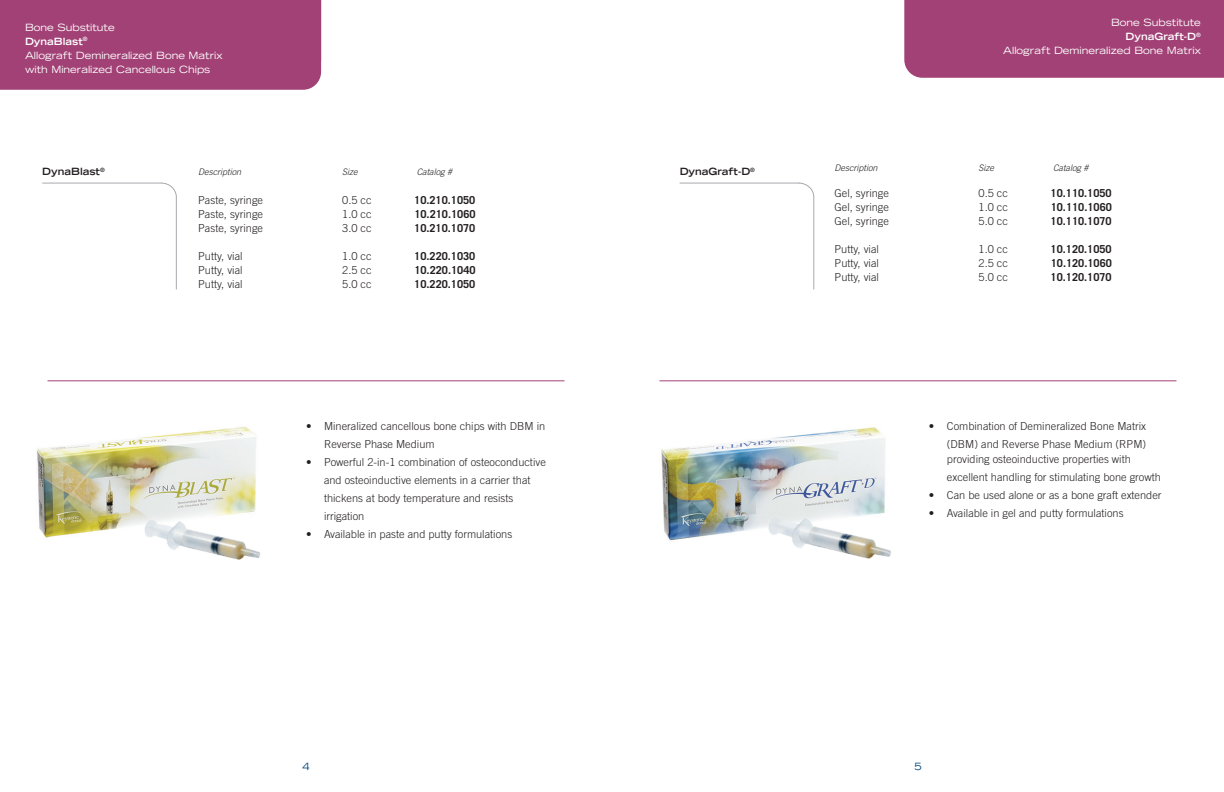
<style>
.page{position:relative;width:1224px;height:792px;background:#fff}
.page>*{position:absolute;margin:0;border:0;box-sizing:border-box;transform-origin:0 0}
.t1{font:300 11px/18px "Trade Gothic LT Std";color:#231f20}
.t2{font:700 11px "Trade Gothic LT Std";color:#231f20}
.t3{font:expanded 10px/14px "Trade Gothic LT Std";color:#fff;text-align:right}
.t4{font:700 expanded 10px "Trade Gothic LT Std";color:#231f20}
.t5{font:expanded 10px "Trade Gothic LT Std";color:#00467e}
.t6{font:italic 300 9px "Trade Gothic LT Std";color:#231f20}
.s1{font-weight:700}
</style>
<div class="page">
<div style="left:904px;top:0;width:320px;height:78px;background:#a14176"></div>
<div style="left:0;top:0;width:321px;height:90px;background:#a14176"></div>
<img style="left:661px;top:427px;width:224px;height:114px">
<img style="left:746px;top:466px;width:145px;height:93px">
<img style="left:36px;top:426px;width:220px;height:112px">
<img style="left:123px;top:472px;width:138px;height:88px">
<hr style="left:42px;top:183px;width:120px;height:1px;background:#a8a9ad">
<svg style="left:160px;top:182px;width:17px;height:16px"></svg>
<hr style="left:176px;top:197px;width:1px;height:92px;background:#a8a9ad">
<hr style="left:680px;top:183px;width:119px;height:1px;background:#a8a9ad">
<svg style="left:798px;top:182px;width:17px;height:16px"></svg>
<hr style="left:813px;top:197px;width:1px;height:92px;background:#a8a9ad">
<hr style="left:48px;top:381px;width:516px;height:1px;background:#a14176">
<hr style="left:660px;top:381px;width:516px;height:1px;background:#a14176">
<p class="t3" style="left:25px;top:20px;width:199px;text-align:left">Bone Substitute<br><span class="s1">DynaBlast</span><sup>®<br></sup>Allograft Demineralized Bone Matrix with Mineralized Cancellous Chips</p>
<p class="t4" style="left:42px;top:165px;width:64px">DynaBlast<sup>®</sup></p>
<p class="t6" style="left:198px;top:166px;width:45px">Description</p>
<p class="t6" style="left:342px;top:166px;width:17px">Size</p>
<p class="t6" style="left:417px;top:166px;width:37px">Catalog #</p>
<p class="t1" style="left:198px;top:191px;width:66px">Paste, syringe</p>
<p class="t1" style="left:342px;top:191px;width:31px">0.5 cc</p>
<p class="t2" style="left:414px;top:193px;width:63px">10.210.1050</p>
<p class="t1" style="left:198px;top:205px;width:66px">Paste, syringe</p>
<p class="t1" style="left:342px;top:205px;width:31px">1.0 cc</p>
<p class="t2" style="left:414px;top:207px;width:63px">10.210.1060</p>
<p class="t1" style="left:198px;top:219px;width:66px">Paste, syringe</p>
<p class="t1" style="left:342px;top:219px;width:31px">3.0 cc</p>
<p class="t2" style="left:414px;top:221px;width:63px">10.210.1070</p>
<p class="t1" style="left:198px;top:247px;width:46px">Putty, vial</p>
<p class="t1" style="left:342px;top:247px;width:31px">1.0 cc</p>
<p class="t2" style="left:414px;top:249px;width:63px">10.220.1030</p>
<p class="t1" style="left:198px;top:261px;width:46px">Putty, vial</p>
<p class="t1" style="left:342px;top:261px;width:31px">2.5 cc</p>
<p class="t2" style="left:414px;top:263px;width:63px">10.220.1040</p>
<p class="t1" style="left:198px;top:275px;width:46px">Putty, vial</p>
<p class="t1" style="left:342px;top:275px;width:31px">5.0 cc</p>
<p class="t2" style="left:414px;top:277px;width:63px">10.220.1050</p>
<p class="t1" style="left:324px;top:417px;width:223px;text-indent:-18px">• Mineralized cancellous bone chips with DBM in<br>Reverse Phase Medium</p>
<p class="t1" style="left:324px;top:453px;width:223px;text-indent:-18px">• Powerful 2-in-1 combination of osteoconductive and osteoinductive elements in a carrier that thickens at body temperature and resists irrigation</p>
<p class="t1" style="left:306px;top:525px;width:208px">• Available in paste and putty formulations</p>
<p class="t4" style="left:680px;top:165px;width:77px">DynaGraft-D<sup>®</sup></p>
<p class="t3" style="left:1003px;top:15px;width:199px">Bone Substitute<br><span class="s1">DynaGraft-D</span><sup>®<br></sup>Allograft Demineralized Bone Matrix</p>
<p class="t6" style="left:835px;top:163px;width:45px">Description</p>
<p class="t6" style="left:979px;top:163px;width:17px">Size</p>
<p class="t6" style="left:1053px;top:163px;width:37px">Catalog #</p>
<p class="t1" style="left:835px;top:184px;width:56px">Gel, syringe</p>
<p class="t1" style="left:979px;top:184px;width:31px">0.5 cc</p>
<p class="t2" style="left:1051px;top:187px;width:63px">10.110.1050</p>
<p class="t1" style="left:835px;top:198px;width:56px">Gel, syringe</p>
<p class="t1" style="left:979px;top:198px;width:31px">1.0 cc</p>
<p class="t2" style="left:1051px;top:201px;width:63px">10.110.1060</p>
<p class="t1" style="left:835px;top:212px;width:56px">Gel, syringe</p>
<p class="t1" style="left:979px;top:212px;width:31px">5.0 cc</p>
<p class="t2" style="left:1051px;top:215px;width:63px">10.110.1070</p>
<p class="t1" style="left:835px;top:240px;width:46px">Putty, vial</p>
<p class="t1" style="left:979px;top:240px;width:31px">1.0 cc</p>
<p class="t2" style="left:1051px;top:243px;width:63px">10.120.1050</p>
<p class="t1" style="left:835px;top:254px;width:46px">Putty, vial</p>
<p class="t1" style="left:979px;top:254px;width:31px">2.5 cc</p>
<p class="t2" style="left:1051px;top:257px;width:63px">10.120.1060</p>
<p class="t1" style="left:835px;top:268px;width:46px">Putty, vial</p>
<p class="t1" style="left:979px;top:268px;width:31px">5.0 cc</p>
<p class="t2" style="left:1051px;top:271px;width:63px">10.120.1070</p>
<p class="t1" style="left:929px;top:417px;width:219px;text-align:right">• Combination of Demineralized Bone Matrix (DBM) and Reverse Phase Medium (RPM)</p>
<p class="t1" style="left:947px;top:450px;width:215px">providing osteoinductive properties with excellent handling for stimulating bone growth</p>
<p class="t1" style="left:929px;top:486px;width:234px">• Can be used alone or as a bone graft extender</p>
<p class="t1" style="left:929px;top:504px;width:196px">• Available in gel and putty formulations</p>
<p class="t5" style="left:302px;top:760px;width:9px">4</p>
<p class="t5" style="left:914px;top:760px;width:9px">5</p>
</div>
